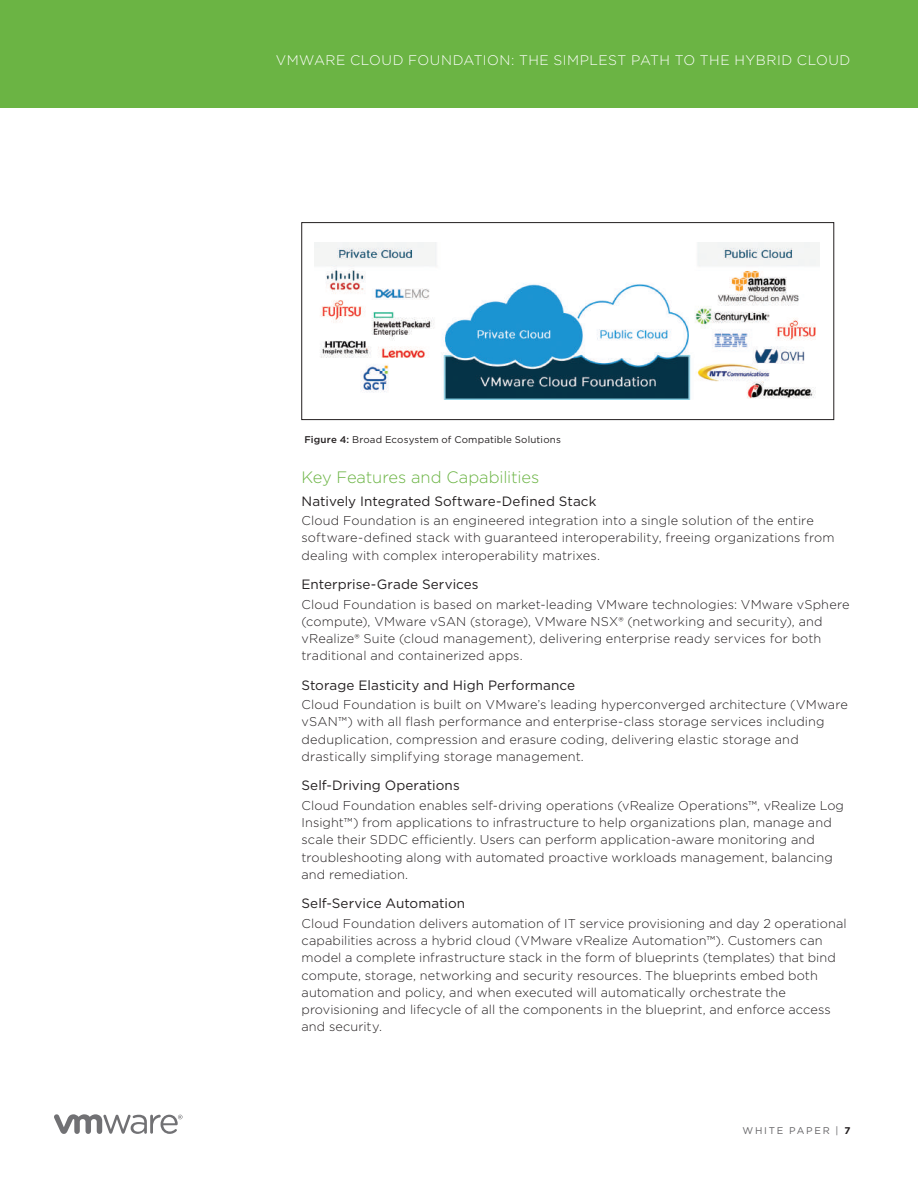
<style>
.page{position:relative;width:918px;height:1188px;background:#fff}
.page>*{position:absolute;margin:0;border:0;box-sizing:border-box;transform-origin:0 0}
.t1{font:300 16.5px "Gotham";letter-spacing:-.005em;color:#6bb444}
.t2{font:300 13.8px "Gotham";letter-spacing:.035em;color:#fff}
.t3{font:13.5px "Gotham";letter-spacing:.005em;color:#231f20}
.t4{font:300 12.75px/17.2px "Gotham";letter-spacing:.01em;color:#231f20}
.t5{font:9.75px "Gotham";letter-spacing:.02em;color:#231f20}
.t6{font:9.75px "Gotham";letter-spacing:.175em;color:#636265}
.s1{font-weight:500}
.s2{font-weight:700;color:#231f20}
</style>
<div class="page">
<div style="left:0;top:0;width:918px;height:108px;background:#6bb444"></div>
<svg style="left:54px;top:1114px;width:129px;height:20px"></svg>
<img style="left:314px;top:243px;width:506px;height:157px">
<div style="left:302px;top:222px;width:532px;height:198px;border:1px solid #231f20"></div>
<p class="t2" style="left:276px;top:51px;width:576px">VMWARE CLOUD FOUNDATION: THE SIMPLEST PATH TO THE HYBRID CLOUD</p>
<p class="t5" style="left:304px;top:434px;width:258px"><span class="s1">Figure 4:</span> Broad Ecosystem of Compatible Solutions</p>
<p class="t1" style="left:302px;top:467px;width:239px">Key Features and Capabilities</p>
<p class="t3" style="left:302px;top:492px;width:296px">Natively Integrated Software-Defined Stack</p>
<p class="t4" style="left:302px;top:512px;width:535px">Cloud Foundation is an engineered integration into a single solution of the entire software-defined stack with guaranteed interoperability, freeing organizations from dealing with complex interoperability matrixes.</p>
<p class="t3" style="left:302px;top:576px;width:179px">Enterprise-Grade Services</p>
<p class="t4" style="left:302px;top:595px;width:549px">Cloud Foundation is based on market-leading VMware technologies: VMware vSphere (compute), VMware vSAN (storage), VMware NSX® (networking and security), and vRealize® Suite (cloud management), delivering enterprise ready services for both traditional and containerized apps.</p>
<p class="t3" style="left:302px;top:676px;width:275px">Storage Elasticity and High Performance</p>
<p class="t4" style="left:302px;top:696px;width:548px">Cloud Foundation is built on VMware’s leading hyperconverged architecture (VMware vSAN™) with all flash performance and enterprise-class storage services including deduplication, compression and erasure coding, delivering elastic storage and drastically simplifying storage management.</p>
<p class="t3" style="left:302px;top:777px;width:160px">Self-Driving Operations</p>
<p class="t4" style="left:302px;top:796px;width:544px">Cloud Foundation enables self-driving operations (vRealize Operations™, vRealize Log Insight™) from applications to infrastructure to help organizations plan, manage and scale their SDDC efficiently. Users can perform application-aware monitoring and troubleshooting along with automated proactive workloads management, balancing and remediation.</p>
<p class="t3" style="left:302px;top:895px;width:165px">Self-Service Automation</p>
<p class="t4" style="left:302px;top:914px;width:547px">Cloud Foundation delivers automation of IT service provisioning and day 2 operational capabilities across a hybrid cloud (VMware vRealize Automation™). Customers can model a complete infrastructure stack in the form of blueprints (templates) that bind compute, storage, networking and security resources. The blueprints embed both automation and policy, and when executed will automatically orchestrate the provisioning and lifecycle of all the components in the blueprint, and enforce access and security.</p>
<p class="t6" style="left:742px;top:1125px;width:109px">WHITE PAPER | <span class="s2">7</span></p>
</div>
